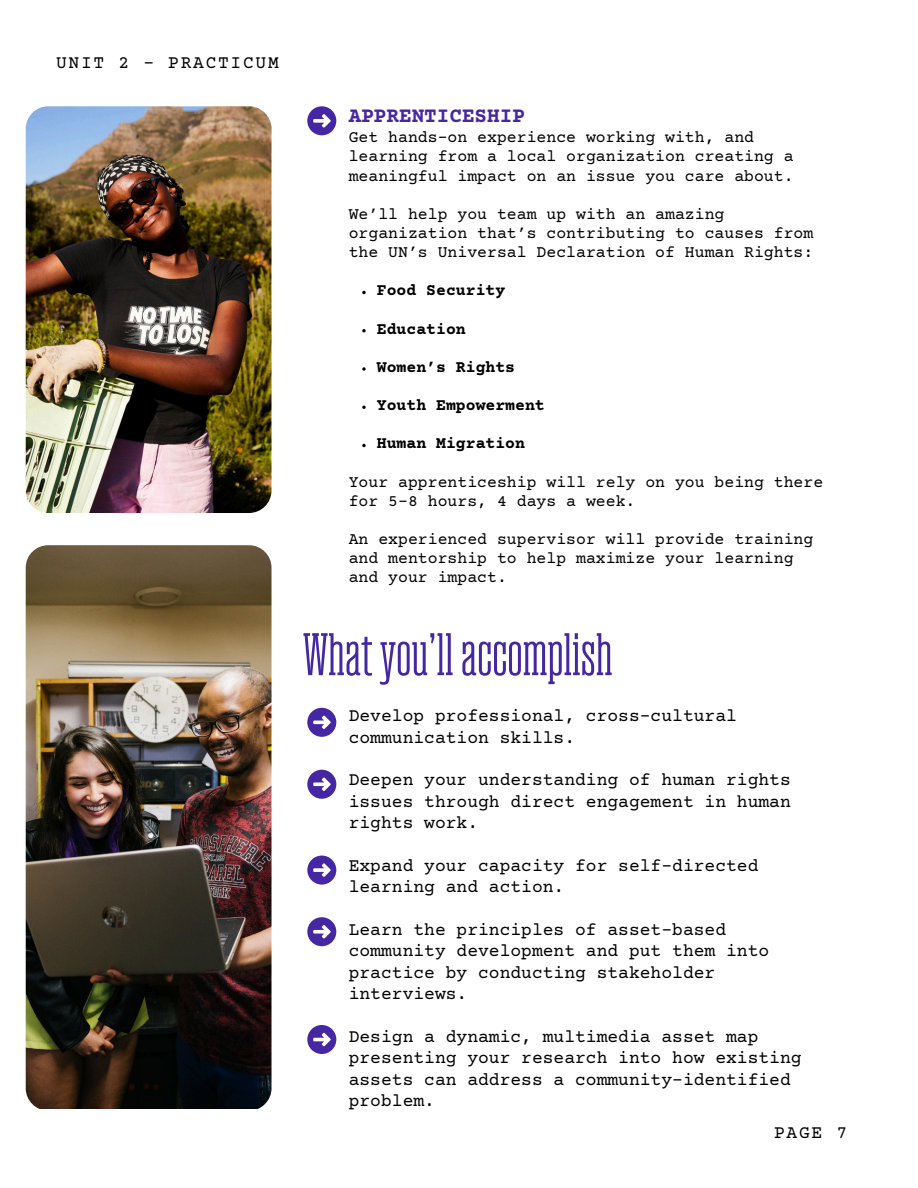
<style>
.page{position:relative;width:918px;height:1188px;background:#fff}
.page>*{position:absolute;margin:0;border:0;box-sizing:border-box;transform-origin:0 0}
.t1{font:60px "Magno Serif";color:#4627a3}
.t2{font:700 21px "Courier Prime";color:#4627a3}
.t3{font:18px/21.3px "Courier Prime";color:#000}
.t4{font:18px "Courier Prime";letter-spacing:.095em;color:#000}
.t5{font:16.5px/19.2px "Courier Prime";color:#000}
.t6{font:700 16.5px "Courier Prime";color:#000}
</style>
<div class="page">
<svg style="left:362px;top:291px;width:4px;height:3px"></svg>
<svg style="left:362px;top:329px;width:4px;height:3px"></svg>
<svg style="left:362px;top:367px;width:4px;height:4px"></svg>
<svg style="left:362px;top:406px;width:4px;height:3px"></svg>
<svg style="left:362px;top:444px;width:4px;height:3px"></svg>
<img style="left:26px;top:106px;width:246px;height:407px;border-radius:22px">
<img style="left:26px;top:545px;width:246px;height:564px">
<svg style="left:307px;top:106px;width:29px;height:29px"></svg>
<svg style="left:307px;top:708px;width:29px;height:29px"></svg>
<svg style="left:307px;top:770px;width:29px;height:29px"></svg>
<svg style="left:307px;top:856px;width:29px;height:29px"></svg>
<svg style="left:307px;top:917px;width:29px;height:29px"></svg>
<svg style="left:307px;top:1025px;width:29px;height:29px"></svg>
<p class="t4" style="left:56px;top:54px;width:224px">UNIT 2 – PRACTICUM</p>
<p class="t2" style="left:349px;top:106px;width:178px">APPRENTICESHIP</p>
<p class="t5" style="left:349px;top:129px;width:446px">Get hands-on experience working with, and learning from a local organization creating a meaningful impact on an issue you care about.</p>
<p class="t5" style="left:349px;top:206px;width:466px">We’ll help you team up with an amazing organization that’s contributing to causes from the UN’s Universal Declaration of Human Rights:</p>
<p class="t6" style="left:377px;top:282px;width:130px">Food Security</p>
<p class="t6" style="left:377px;top:321px;width:90px">Education</p>
<p class="t6" style="left:377px;top:359px;width:140px">Women’s Rights</p>
<p class="t6" style="left:377px;top:397px;width:170px">Youth Empowerment</p>
<p class="t6" style="left:377px;top:435px;width:150px">Human Migration</p>
<p class="t5" style="left:349px;top:473px;width:476px">Your apprenticeship will rely on you being there for 5-8 hours, 4 days a week.</p>
<p class="t5" style="left:349px;top:531px;width:466px">An experienced supervisor will provide training and mentorship to help maximize your learning and your impact.</p>
<h1 class="t1" style="left:303px;top:623px;width:311px">Whatyou’llaccomplish</h1>
<p class="t3" style="left:349px;top:707px;width:390px">Develop professional, cross-cultural communication skills.</p>
<p class="t3" style="left:349px;top:771px;width:444px;text-align:justify">Deepen your understanding of human rights issues through direct engagement in human rights work.</p>
<p class="t3" style="left:349px;top:856px;width:411px">Expand your capacity for self-directed learning and action.</p>
<p class="t3" style="left:349px;top:920px;width:422px">Learn the principles of asset-based community development and put them into practice by conducting stakeholder interviews.</p>
<p class="t3" style="left:349px;top:1027px;width:454px">Design a dynamic, multimedia asset map presenting your research into how existing assets can address a community-identified problem.</p>
<h2 class="t3" style="left:774px;top:1124px;width:75px">PAGE 7</h2>
</div>
